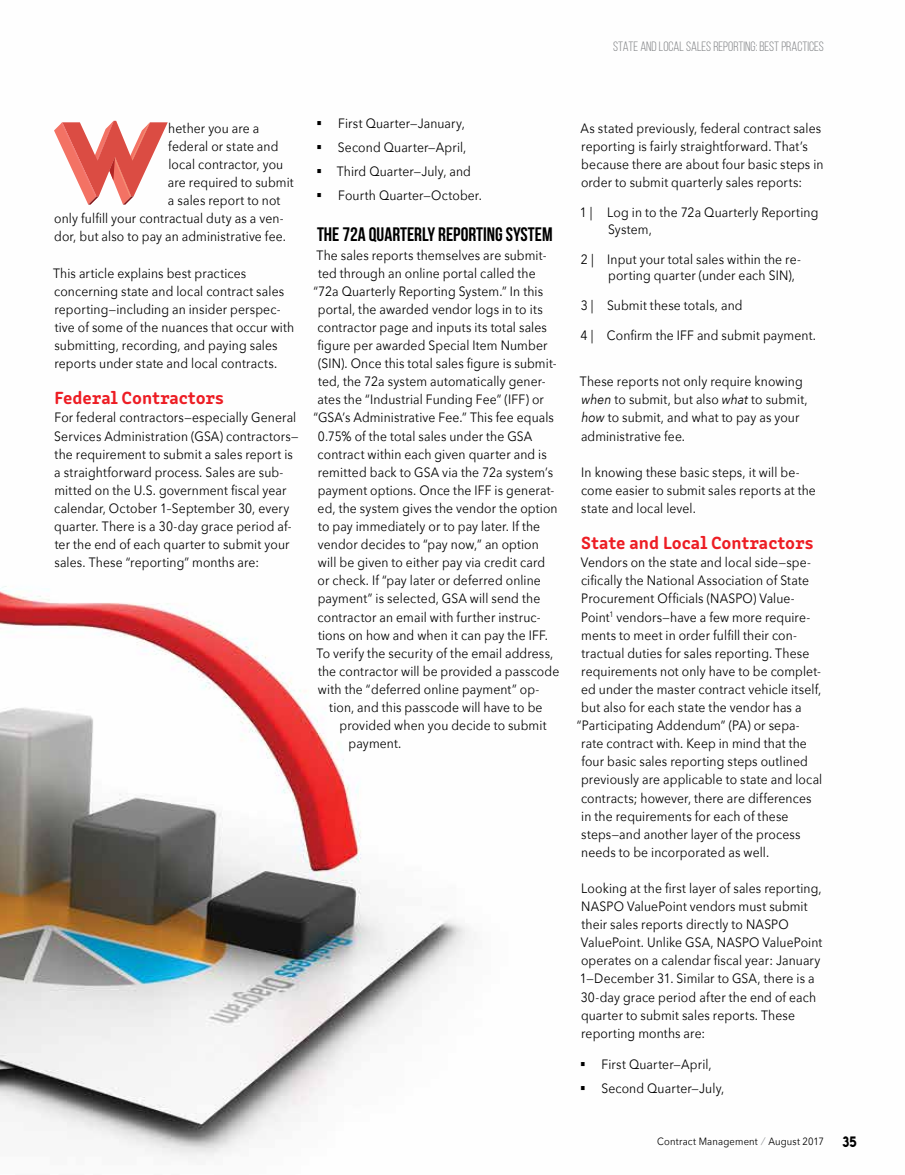
<style>
.page{position:relative;width:905px;height:1175px;background:#fff}
.page>*{position:absolute;margin:0;border:0;box-sizing:border-box;transform-origin:0 0}
.t1{font:700 19.5px "Bebas Neue";color:#000}
.t2{font:700 18px "Clone Rounded";color:#ed1d24}
.t3{font:13.5px/18.1px "Avenir Next";letter-spacing:.01em;color:#000;scale:.9 1}
.t4{font:13.5px "Bebas Neue";color:#808285}
.t5{font:13.5px "Lemon Milk";color:#000;scale:.9 1}
.t6{font:10.5px "Avenir Next";letter-spacing:.02em;color:#000;scale:.9 1}
.s1{font-style:italic}
.s2{color:#939598}
</style>
<div class="page">
<img style="left:0;top:120px;width:470px;height:1040px">
<svg style="left:54px;top:121px;width:114px;height:84px"></svg>
<p class="t4" style="left:613px;top:39px;width:212px">STATE AND LOCAL SALES REPORTING: BEST PRACTICES</p>
<p class="t3" style="left:168px;top:118px;width:103px">hether you are a</p>
<p class="t3" style="left:168px;top:137px;width:124px">federal or state and</p>
<p class="t3" style="left:168px;top:155px;width:129px">local contractor, you</p>
<p class="t3" style="left:168px;top:173px;width:141px">are required to submit</p>
<p class="t3" style="left:168px;top:191px;width:126px">a sales report to not</p>
<p class="t3" style="left:54px;top:209px;width:256px">only fulfill your contractual duty as a ven-</p>
<p class="t3" style="left:54px;top:227px;width:259px">dor, but also to pay an administrative fee.</p>
<p class="t3" style="left:53px;top:263px;width:269px">This article explains best practices concerning state and local contract sales reporting—including an insider perspec&shy;tive of some of the nuances that occur with submitting, recording, and paying sales reports under state and local contracts.</p>
<h2 class="t2" style="left:54px;top:384px;width:171px">Federal Contractors</h2>
<p class="t3" style="left:54px;top:408px;width:273px">For federal contractors—especially General Services Administration (GSA) contractors— the requirement to submit a sales report is a straightforward process. Sales are sub&shy;mitted on the U.S. government fiscal year calendar, October 1–September 30, every quarter. There is a 30-day grace period af&shy;ter the end of each quarter to submit your sales. These “reporting” months are:</p>
<p class="t3" style="left:316px;top:114px;width:166px">▪ First Quarter—January,</p>
<p class="t3" style="left:316px;top:138px;width:168px">▪ Second Quarter—April,</p>
<p class="t3" style="left:316px;top:162px;width:173px">▪ Third Quarter—July, and</p>
<p class="t3" style="left:316px;top:186px;width:185px">▪ Fourth Quarter—October.</p>
<h1 class="t1" style="left:317px;top:224px;width:237px">THE 72A QUARTERLY REPORTING SYSTEM</h1>
<p class="t3" style="left:316px;top:245px;width:257px">The sales reports themselves are submit-</p>
<p class="t3" style="left:318px;top:263px;width:243px">ted through an online portal called the</p>
<p class="t3" style="left:313px;top:281px;width:257px">“72a Quarterly Reporting System.” In this</p>
<p class="t3" style="left:318px;top:299px;width:251px">portal, the awarded vendor logs in to its</p>
<p class="t3" style="left:317px;top:317px;width:256px">contractor page and inputs its total sales</p>
<p class="t3" style="left:317px;top:336px;width:257px">figure per awarded Special Item Number</p>
<p class="t3" style="left:318px;top:354px;width:266px">(SIN). Once this total sales figure is submit-</p>
<p class="t3" style="left:318px;top:372px;width:254px">ted, the 72a system automatically gener-</p>
<p class="t3" style="left:317px;top:390px;width:253px">ates the “Industrial Funding Fee” (IFF) or</p>
<p class="t3" style="left:313px;top:408px;width:269px">“GSA’s Administrative Fee.” This fee equals</p>
<p class="t3" style="left:318px;top:426px;width:240px">0.75% of the total sales under the GSA</p>
<p class="t3" style="left:317px;top:444px;width:256px">contract within each given quarter and is</p>
<p class="t3" style="left:318px;top:462px;width:263px">remitted back to GSA via the 72a system’s</p>
<p class="t3" style="left:318px;top:480px;width:264px">payment options. Once the IFF is generat-</p>
<p class="t3" style="left:317px;top:498px;width:268px">ed, the system gives the vendor the option</p>
<p class="t3" style="left:318px;top:516px;width:248px">to pay immediately or to pay later. If the</p>
<p class="t3" style="left:318px;top:535px;width:247px">vendor decides to “pay now,” an option</p>
<p class="t3" style="left:318px;top:553px;width:254px">will be given to either pay via credit card</p>
<p class="t3" style="left:317px;top:571px;width:249px">or check. If “pay later or deferred online</p>
<p class="t3" style="left:318px;top:589px;width:249px">payment” is selected, GSA will send the</p>
<p class="t3" style="left:317px;top:607px;width:249px">contractor an email with further instruc-</p>
<p class="t3" style="left:318px;top:625px;width:257px">tions on how and when it can pay the IFF.</p>
<p class="t3" style="left:316px;top:643px;width:265px">To verify the security of the email address,</p>
<p class="t3" style="left:318px;top:661px;width:269px">the contractor will be provided a passcode</p>
<p class="t3" style="left:318px;top:679px;width:247px">with the “deferred online payment” op-</p>
<p class="t3" style="left:329px;top:697px;width:238px">tion, and this passcode will have to be</p>
<p class="t3" style="left:339px;top:715px;width:231px">provided when you decide to submit</p>
<p class="t3" style="left:348px;top:734px;width:60px">payment.</p>
<p class="t3" style="left:580px;top:118px;width:271px">As stated previously, federal contract sales reporting is fairly straightforward. That’s because there are about four basic steps in order to submit quarterly sales reports:</p>
<p class="t3" style="left:608px;top:204px;width:235px;line-height:16.5px;text-indent:-28px">1 | Log in to the 72a Quarterly Reporting<br>System,</p>
<p class="t3" style="left:608px;top:250px;width:216px;line-height:16.5px;text-indent:-27px">2 | Input your total sales within the re&shy;porting quarter (under each SIN),</p>
<p class="t3" style="left:580px;top:296px;width:181px">3 | Submit these totals, and</p>
<p class="t3" style="left:580px;top:326px;width:263px">4 | Confirm the IFF and submit payment.</p>
<p class="t3" style="left:580px;top:372px;width:254px">These reports not only require knowing <span class="s1">when</span> to submit, but also <span class="s1">what</span> to submit, <span class="s1">how</span> to submit, and what to pay as your administrative fee.</p>
<p class="t3" style="left:581px;top:462px;width:262px">In knowing these basic steps, it will be&shy;come easier to submit sales reports at the state and local level.</p>
<h2 class="t2" style="left:581px;top:528px;width:234px">State and Local Contractors</h2>
<p class="t3" style="left:581px;top:553px;width:257px">Vendors on the state and local side—spe-</p>
<p class="t3" style="left:581px;top:571px;width:255px">cifically the National Association of State</p>
<p class="t3" style="left:581px;top:589px;width:239px">Procurement Officials (NASPO) Value-</p>
<p class="t3" style="left:581px;top:607px;width:256px">Point<sup>1</sup> vendors—have a few more require-</p>
<p class="t3" style="left:581px;top:625px;width:241px">ments to meet in order fulfill their con-</p>
<p class="t3" style="left:581px;top:643px;width:255px">tractual duties for sales reporting. These</p>
<p class="t3" style="left:581px;top:661px;width:268px">requirements not only have to be complet-</p>
<p class="t3" style="left:581px;top:679px;width:269px">ed under the master contract vehicle itself,</p>
<p class="t3" style="left:581px;top:697px;width:246px">but also for each state the vendor has a</p>
<p class="t3" style="left:576px;top:715px;width:249px">“Participating Addendum” (PA) or sepa-</p>
<p class="t3" style="left:581px;top:734px;width:252px">rate contract with. Keep in mind that the</p>
<p class="t3" style="left:581px;top:752px;width:253px">four basic sales reporting steps outlined</p>
<p class="t3" style="left:581px;top:770px;width:269px">previously are applicable to state and local</p>
<p class="t3" style="left:581px;top:788px;width:258px">contracts; however, there are differences</p>
<p class="t3" style="left:581px;top:806px;width:232px">in the requirements for each of these</p>
<p class="t3" style="left:581px;top:824px;width:245px">steps—and another layer of the process</p>
<p class="t3" style="left:581px;top:842px;width:210px">needs to be incorporated as well.</p>
<p class="t3" style="left:579px;top:878px;width:271px">Looking at the first layer of sales reporting, NASPO ValuePoint vendors must submit their sales reports directly to NASPO ValuePoint. Unlike GSA, NASPO ValuePoint operates on a calendar fiscal year: January 1—December 31. Similar to GSA, there is a 30-day grace period after the end of each quarter to submit sales reports. These reporting months are:</p>
<p class="t3" style="left:580px;top:1054px;width:147px">▪ First Quarter—April,</p>
<p class="t3" style="left:580px;top:1078px;width:161px">▪ Second Quarter—July,</p>
<p class="t6" style="left:657px;top:1132px;width:187px">Contract Management <span class="s2">∕</span> August 2017</p>
<p class="t5" style="left:842px;top:1132px;width:17px">35</p>
</div>
